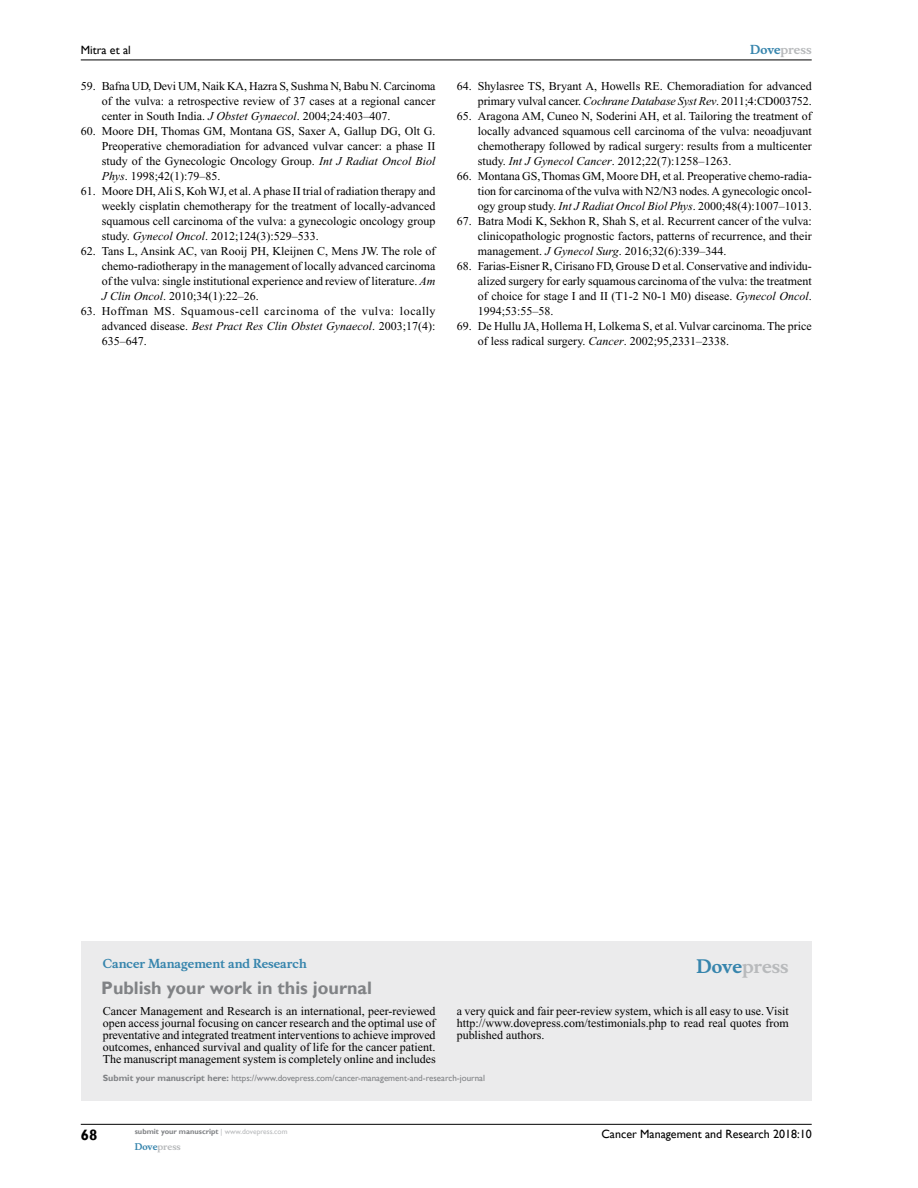
<style>
.page{position:relative;width:918px;height:1188px;background:#fff}
.page>*{position:absolute;margin:0;border:0;box-sizing:border-box;transform-origin:0 0}
.t1{font:700 18px "Gill Sans";color:#808285}
.t2{font:700 18px "Musee";color:#b8babc}
.t3{font:700 15px "Gill Sans";color:#000}
.t4{font:12px/15px "Times New Roman";color:#000;text-align:justify}
.t5{font:12px "Gill Sans";color:#000}
.t6{font:700 12px "Musee";color:#3785ad}
.t7{font:700 12px "Musee";color:#b8babc}
.t8{font:9px "Gill Sans";color:#808285}
.t9{font:700 9px "Musee";color:#b8babc}
.t10{font:700 7.5px "Gill Sans";color:#808285}
.s1{font-style:italic}
.s2{color:#3785ad}
.s3{font-weight:700}
.s4{font-weight:400;color:#b8babc}
</style>
<div class="page">
<div style="left:81px;top:941px;width:731px;height:160px;background:#ebebec"></div>
<hr style="left:81px;top:1124px;width:731px;height:1px;background:#000">
<hr style="left:81px;top:60px;width:731px;height:1px;background:#000">
<p class="t5" style="left:81px;top:43px;width:52px">Mitra et al</p>
<p class="t4" style="left:102px;top:79px;width:335px;text-indent:-21px">59. Bafna UD, Devi UM, Naik KA, Hazra S, Sushma N, Babu N. Carcinoma of the vulva: a retrospective review of 37 cases at a regional cancer center in South India. <span class="s1">J Obstet Gynaecol</span>. 2004;24:403–407.</p>
<p class="t4" style="left:102px;top:124px;width:335px;text-indent:-21px">60. Moore DH, Thomas GM, Montana GS, Saxer A, Gallup DG, Olt G.<br>Preoperative chemoradiation for advanced vulvar cancer: a phase II study of the Gynecologic Oncology Group. <span class="s1">Int J Radiat Oncol Biol Phys</span>. 1998;42(1):79–85.</p>
<p class="t4" style="left:102px;top:184px;width:335px;text-indent:-21px">61. Moore DH, Ali S, Koh WJ, et al. A phase II trial of radiation therapy and weekly cisplatin chemotherapy for the treatment of locally-advanced squamous cell carcinoma of the vulva: a gynecologic oncology group study. <span class="s1">Gynecol Oncol</span>. 2012;124(3):529–533.</p>
<p class="t4" style="left:102px;top:244px;width:335px;text-indent:-21px">62. Tans L, Ansink AC, van Rooij PH, Kleijnen C, Mens JW. The role of chemo-radiotherapy in the management of locally advanced carcinoma of the vulva: single institutional experience and review of literature. <span class="s1">Am J Clin Oncol</span>. 2010;34(1):22–26.</p>
<p class="t4" style="left:102px;top:304px;width:335px;text-indent:-21px">63. Hoffman MS. Squamous-cell carcinoma of the vulva: locally advanced disease. <span class="s1">Best Pract Res Clin Obstet Gynaecol</span>. 2003;17(4):<br>635–647.</p>
<p class="t7" style="left:750px;top:43px;width:63px"><span class="s2">Dove</span>press</p>
<p class="t4" style="left:457px;top:79px;width:356px;text-align:right">64. Shylasree TS, Bryant A, Howells RE. Chemoradiation for advanced primary vulval cancer. <span class="s1">Cochrane Database Syst Rev</span>. 2011;4:CD003752.</p>
<p class="t4" style="left:478px;top:109px;width:335px;text-indent:-21px">65. Aragona AM, Cuneo N, Soderini AH, et al. Tailoring the treatment of locally advanced squamous cell carcinoma of the vulva: neoadjuvant chemotherapy followed by radical surgery: results from a multicenter study. <span class="s1">Int J Gynecol Cancer</span>. 2012;22(7):1258–1263.</p>
<p class="t4" style="left:478px;top:169px;width:335px;text-indent:-21px">66. Montana GS, Thomas GM, Moore DH, et al. Preoperative chemo-radia&shy;tion for carcinoma of the vulva with N2/N3 nodes. A gynecologic oncol&shy;ogy group study. <span class="s1">Int J Radiat Oncol Biol Phys</span>. 2000;48(4):1007–1013.</p>
<p class="t4" style="left:478px;top:214px;width:335px;text-indent:-21px">67. Batra Modi K, Sekhon R, Shah S, et al. Recurrent cancer of the vulva: clinicopathologic prognostic factors, patterns of recurrence, and their management. <span class="s1">J Gynecol Surg</span>. 2016;32(6):339–344.</p>
<p class="t4" style="left:478px;top:259px;width:335px;text-indent:-21px">68. Farias-Eisner R, Cirisano FD, Grouse D et al. Conservative and individu&shy;alized surgery for early squamous carcinoma of the vulva: the treatment of choice for stage I and II (T1-2 N0-1 M0) disease. <span class="s1">Gynecol Oncol</span>.<br>1994;53:55–58.</p>
<p class="t4" style="left:478px;top:319px;width:335px;text-indent:-21px">69. De Hullu JA, Hollema H, Lolkema S, et al. Vulvar carcinoma. The price of less radical surgery. <span class="s1">Cancer</span>. 2002;95,2331–2338.</p>
<p class="t6" style="left:103px;top:956px;width:206px">Cancer Management and Research</p>
<h1 class="t1" style="left:101px;top:977px;width:272px">Publish your work in this journal</h1>
<h1 class="t2" style="left:697px;top:955px;width:94px"><span class="s2">Dove</span>press</h1>
<p class="t4" style="left:103px;top:1005px;width:334px;line-height:12px">Cancer Management and Research is an international, peer-reviewed open access journal focusing on cancer research and the optimal use of preventative and integrated treatment interventions to achieve improved outcomes, enhanced survival and quality of life for the cancer patient.<br>The manuscript management system is completely online and includes</p>
<p class="t4" style="left:457px;top:1005px;width:333px;line-height:12px">a very quick and fair peer-review system, which is all easy to use. Visit http://www.dovepress.com/testimonials.php to read real quotes from published authors.</p>
<p class="t8" style="left:103px;top:1072px;width:384px"><span class="s3">Submit your manuscript here:</span> https://www.dovepress.com/cancer-management-and-research-journal</p>
<p class="t3" style="left:81px;top:1126px;width:18px">68</p>
<p class="t10" style="left:135px;top:1127px;width:154px">submit your manuscript <span class="s4">| www.dovepress.com</span></p>
<p class="t9" style="left:135px;top:1141px;width:48px"><span class="s2">Dove</span>press</p>
<p class="t5" style="left:601px;top:1127px;width:212px">Cancer Management and Research 2018:10</p>
</div>
